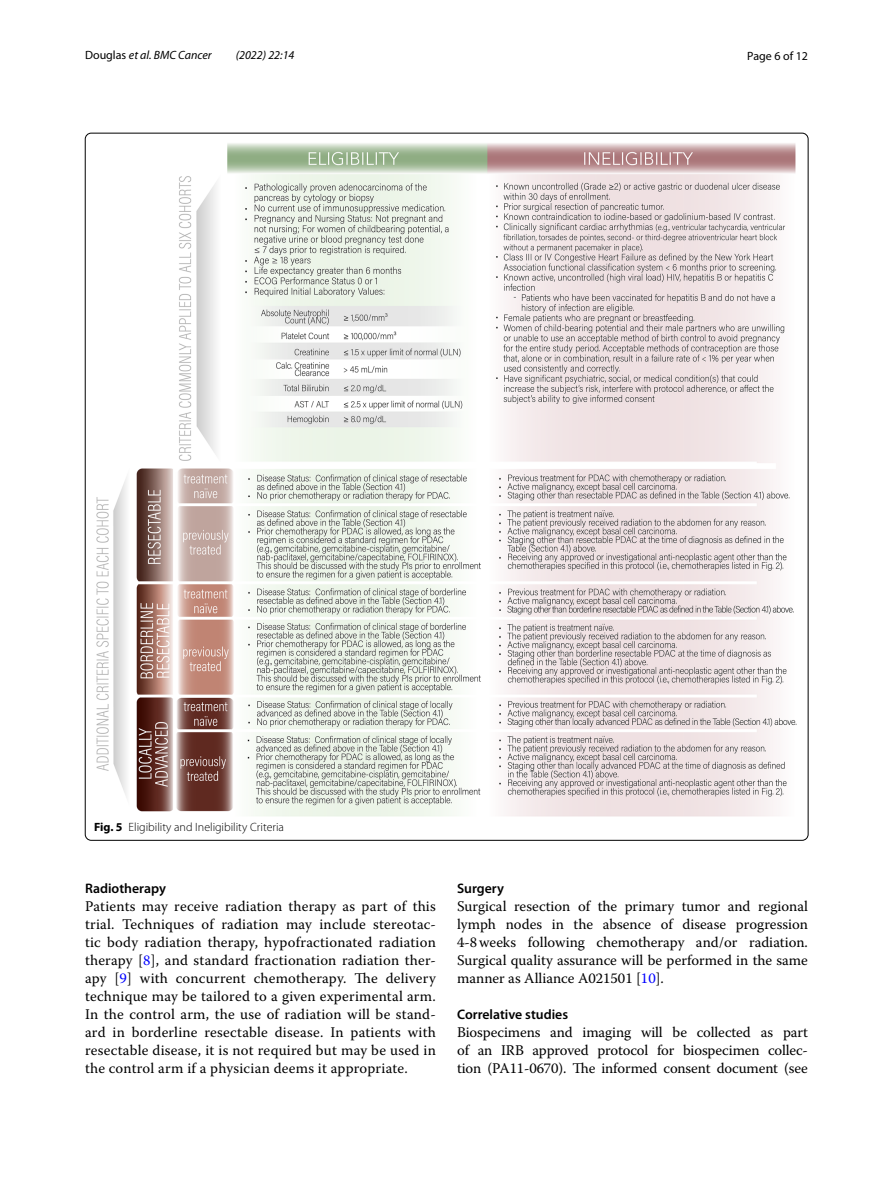
<style>
.page{position:relative;width:893px;height:1187px;background:#fff}
.page>*{position:absolute;margin:0;border:0;box-sizing:border-box;transform-origin:0 0}
.t1{font:14.7px/18px "Warnock Pro";color:#000;text-align:justify}
.t2{font:600 13.8px "Myriad Pro";color:#000}
.t3{font:300 12px "Myriad Pro";color:#000}
.t4{font:italic 12px "Myriad Pro";color:#000}
.t5{font:12px "Myriad Pro";color:#000}
.s1{font-style:normal}
.s2{font-weight:700}
.s3{color:#00f}
</style>
<div class="page">
<img style="left:96px;top:143px;width:701px;height:673px">
<p class="t4" style="left:85px;top:48px;width:128px"><span class="s1">Douglas</span> et al. BMC Cancer</p>
<p class="t4" style="left:236px;top:48px;width:60px">(2022) 22:14</p>
<p class="t5" style="left:747px;top:48px;width:62px">Page 6 of 12</p>
<p class="t3" style="left:94px;top:820px;width:191px"><span class="s2">Fig. 5</span> Eligibility and Ineligibility Criteria</p>
<p class="t2" style="left:85px;top:879px;width:82px">Radiotherapy</p>
<p class="t1" style="left:85px;top:896px;width:352px">Patients may receive radiation therapy as part of this trial. Techniques of radiation may include stereotac&shy;tic body radiation therapy, hypofractionated radiation therapy [<span class="s3">8</span>], and standard fractionation radiation ther&shy;apy [<span class="s3">9</span>] with concurrent chemotherapy. The delivery technique may be tailored to a given experimental arm.<br>In the control arm, the use of radiation will be stand&shy;ard in borderline resectable disease. In patients with resectable disease, it is not required but may be used in the control arm if a physician deems it appropriate.</p>
<p class="t2" style="left:457px;top:879px;width:48px">Surgery</p>
<p class="t1" style="left:457px;top:896px;width:352px">Surgical resection of the primary tumor and regional lymph nodes in the absence of disease progression 4-8weeks following chemotherapy and/or radiation.<br>Surgical quality assurance will be performed in the same manner as Alliance A021501 [<span class="s3">10</span>].</p>
<p class="t2" style="left:457px;top:1005px;width:113px">Correlative studies</p>
<p class="t1" style="left:457px;top:1022px;width:352px">Biospecimens and imaging will be collected as part of an IRB approved protocol for biospecimen collec&shy;tion (PA11-0670). The informed consent document (see</p>
</div>
